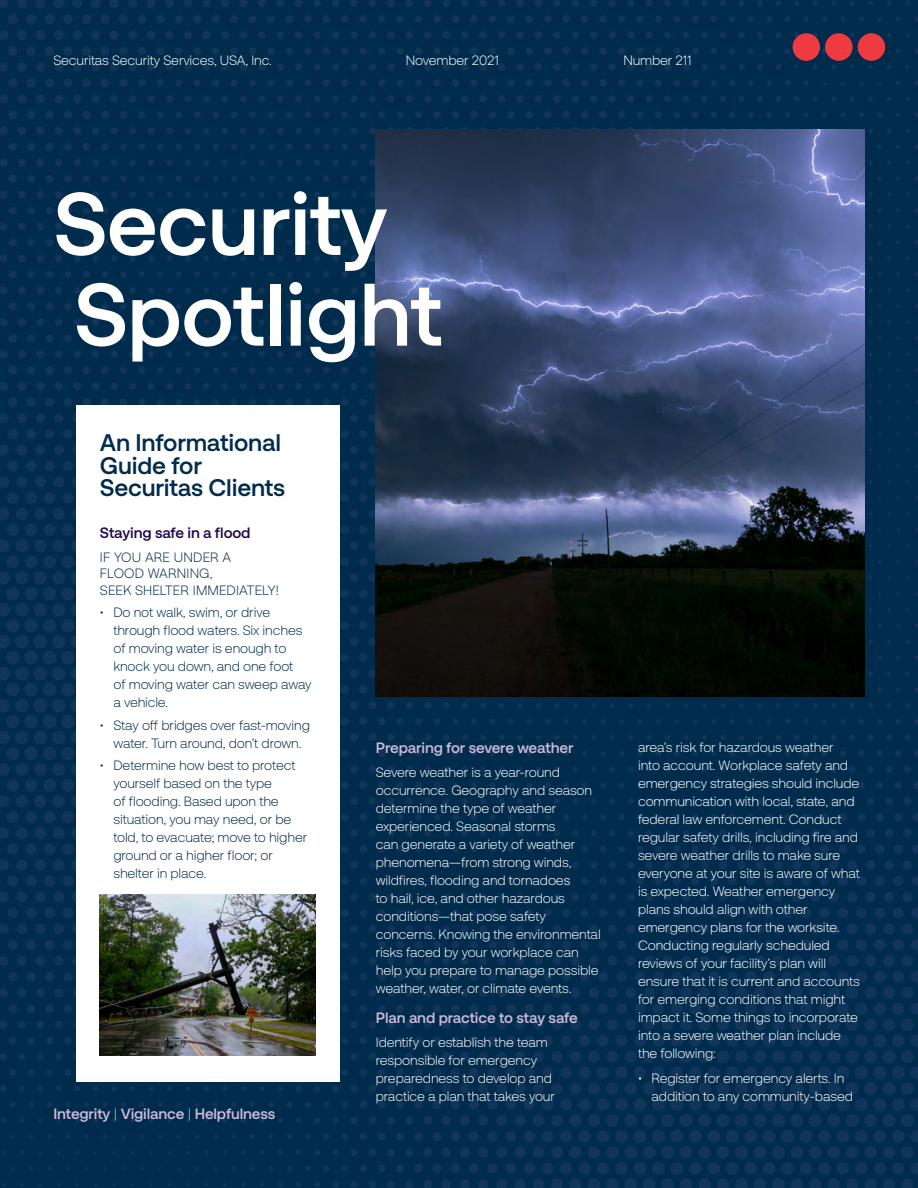
<style>
.page{position:relative;width:918px;height:1188px;background:#fff}
.page>*{position:absolute;margin:0;border:0;box-sizing:border-box;transform-origin:0 0}
.t1{font:700 88.5px/90.8px "Securitas Pro";letter-spacing:-.01em;color:#fff}
.t2{font:700 24px/22.5px "Securitas Pro";letter-spacing:-.01em;color:#002c4d}
.t3{font:700 15px "Securitas Pro";letter-spacing:-.01em;color:#cebada}
.t4{font:700 15px "Securitas Pro";letter-spacing:-.01em;color:#1e094f}
.t5{font:300 13.5px/18px "Securitas Pro";letter-spacing:-.01em;color:#fff}
.t6{font:300 13.5px/18px "Securitas Pro";letter-spacing:-.01em;color:#002c4d}
.t7{font:300 13.5px/16.5px "Securitas Pro";letter-spacing:.01em;color:#002c4d}
.s1{font-weight:300}
</style>
<div class="page">
<img style="left:0;top:0;width:918px;height:1188px">
<div style="left:858px;top:33px;width:27px;height:28px;background:#ef3a42;border-radius:50%"></div>
<div style="left:825px;top:33px;width:27px;height:28px;background:#ef3a42;border-radius:50%"></div>
<div style="left:793px;top:33px;width:27px;height:28px;background:#ef3a42;border-radius:50%"></div>
<svg style="left:794px;top:67px;width:89px;height:16px"></svg>
<img style="left:376px;top:130px;width:488px;height:567px">
<div style="left:76px;top:405px;width:264px;height:677px;background:#fff"></div>
<img style="left:100px;top:895px;width:216px;height:160px">
<p class="t5" style="left:53px;top:51px;width:220px">Securitas Security Services, USA, Inc.</p>
<p class="t5" style="left:406px;top:51px;width:95px">November 2021</p>
<p class="t5" style="left:623px;top:51px;width:70px">Number 211</p>
<h1 class="t1" style="left:53px;top:178px;width:391px">Security<br>Spotlight</h1>
<h2 class="t2" style="left:100px;top:432px;width:187px">An Informational<br>Guide for<br>Securitas Clients</h2>
<p class="t4" style="left:100px;top:524px;width:152px">Staying safe in a flood</p>
<p class="t7" style="left:100px;top:548px;width:181px">IF YOU ARE UNDER A<br>FLOOD WARNING,<br>SEEK SHELTER IMMEDIATELY!</p>
<p class="t6" style="left:113px;top:603px;width:200px;text-indent:-14px">• Do not walk, swim, or drive through flood waters. Six inches of moving water is enough to knock you down, and one foot<br>of moving water can sweep away a vehicle.</p>
<p class="t6" style="left:100px;top:716px;width:212px;text-align:center">• Stay off bridges over fast-moving water. Turn around, don’t drown.</p>
<p class="t6" style="left:113px;top:756px;width:195px;text-indent:-14px">• Determine how best to protect yourself based on the type<br>of flooding. Based upon the situation, you may need, or be told, to evacuate; move to higher ground or a higher floor; or shelter in place.</p>
<p class="t3" style="left:53px;top:1104px;width:224px">Integrity <span class="s1">|</span> Vigilance <span class="s1">|</span> Helpfulness</p>
<p class="t3" style="left:376px;top:738px;width:199px">Preparing for severe weather</p>
<p class="t5" style="left:376px;top:763px;width:226px">Severe weather is a year-round occurrence. Geography and season determine the type of weather experienced. Seasonal storms<br>can generate a variety of weather phenomena—from strong winds, wildfires, flooding and tornadoes<br>to hail, ice, and other hazardous conditions—that pose safety concerns. Knowing the environmental risks faced by your workplace can help you prepare to manage possible weather, water, or climate events.</p>
<p class="t3" style="left:376px;top:1008px;width:203px">Plan and practice to stay safe</p>
<p class="t5" style="left:376px;top:1033px;width:181px">Identify or establish the team responsible for emergency preparedness to develop and practice a plan that takes your</p>
<p class="t5" style="left:638px;top:738px;width:224px">area’s risk for hazardous weather<br>into account. Workplace safety and emergency strategies should include communication with local, state, and federal law enforcement. Conduct regular safety drills, including fire and severe weather drills to make sure everyone at your site is aware of what is expected. Weather emergency plans should align with other emergency plans for the worksite.<br>Conducting regularly scheduled reviews of your facility’s plan will ensure that it is current and accounts for emerging conditions that might impact it. Some things to incorporate into a severe weather plan include the following:</p>
<p class="t5" style="left:652px;top:1069px;width:203px;text-indent:-14px">• Register for emergency alerts. In addition to any community-based</p>
</div>
